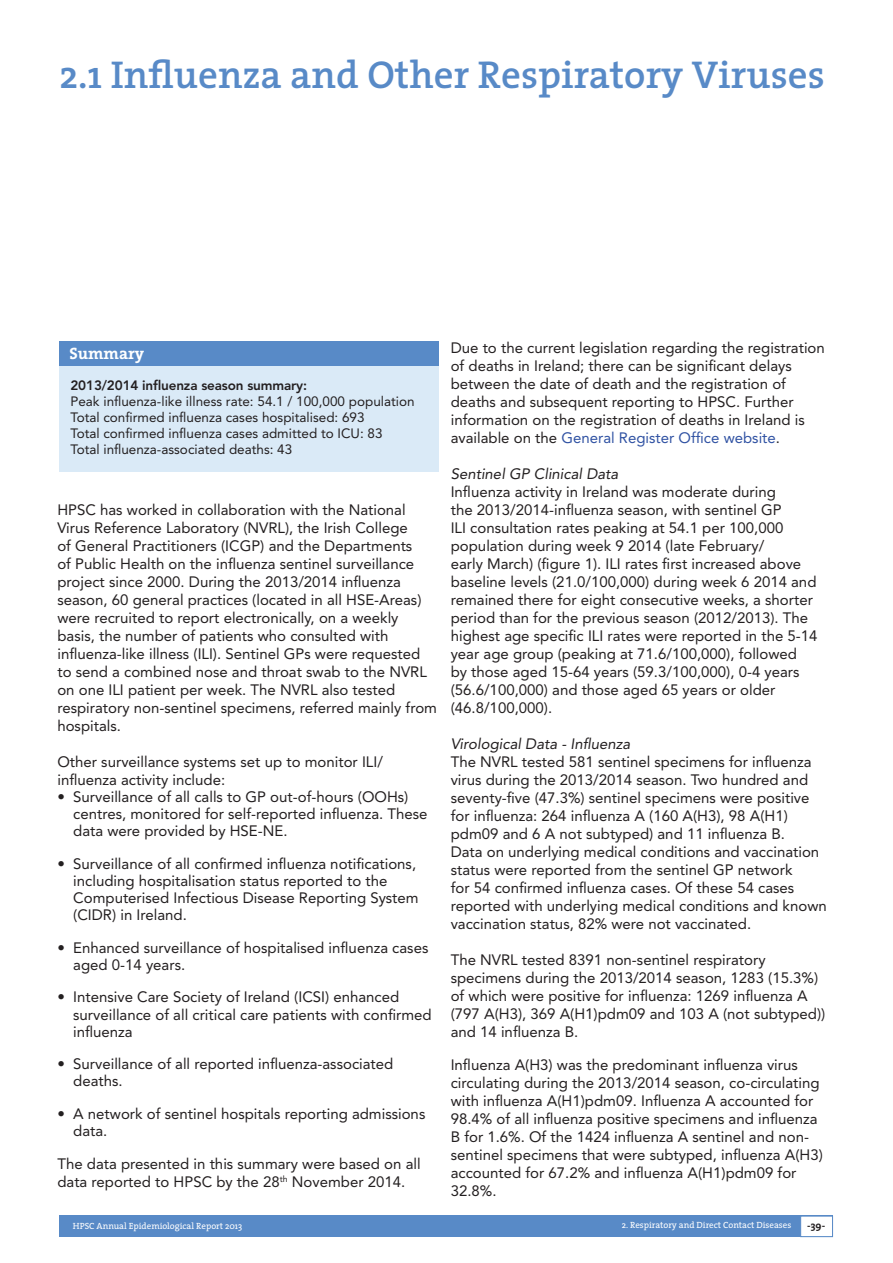
<style>
.page{position:relative;width:893px;height:1263px;background:#fff}
.page>*{position:absolute;margin:0;border:0;box-sizing:border-box;transform-origin:0 0}
.t1{font:600 39px "The Serif";color:#588ac7}
.t2{font:700 16.5px "The Serif";color:#fff}
.t3{font:15px/18px "Avenir";color:#231f20}
.t4{font:italic 15px "Avenir";color:#231f20}
.t5{font:13.5px/16.2px "Avenir";color:#231f20}
.t6{font:800 13.5px "Avenir";letter-spacing:-.01em;color:#231f20}
.t7{font:700 10.5px "The Serif";color:#231f20}
.t8{font:9px "The Serif";color:#fff}
.s1{color:#3052a3}
</style>
<div class="page">
<div style="left:59px;top:366px;width:380px;height:106px;background:#daeaf7"></div>
<div style="left:59px;top:341px;width:380px;height:25px;background:#588ac7"></div>
<div style="left:60px;top:1216px;width:773px;height:21px;background:#588ac7"></div>
<div style="left:800px;top:1216px;width:33px;height:21px;background:#fff;border:1px solid #588ac7"></div>
<h1 class="t1" style="left:60px;top:42px;width:767px">2.1 Influenza and Other Respiratory Viruses</h1>
<p class="t2" style="left:69px;top:339px;width:76px">Summary</p>
<p class="t6" style="left:70px;top:377px;width:238px">2013/2014 influenza season summary:</p>
<p class="t5" style="left:70px;top:393px;width:346px">Peak influenza-like illness rate: 54.1 / 100,000 population Total confirmed influenza cases hospitalised: 693<br>Total confirmed influenza cases admitted to ICU: 83<br>Total influenza-associated deaths: 43</p>
<p class="t3" style="left:57px;top:500px;width:381px">HPSC has worked in collaboration with the National Virus Reference Laboratory (NVRL), the Irish College<br>of General Practitioners (ICGP) and the Departments<br>of Public Health on the influenza sentinel surveillance project since 2000. During the 2013/2014 influenza season, 60 general practices (located in all HSE-Areas) were recruited to report electronically, on a weekly basis, the number of patients who consulted with influenza-like illness (ILI). Sentinel GPs were requested to send a combined nose and throat swab to the NVRL on one ILI patient per week. The NVRL also tested respiratory non-sentinel specimens, referred mainly from hospitals.</p>
<p class="t3" style="left:57px;top:752px;width:327px">Other surveillance systems set up to monitor ILI/ influenza activity include:</p>
<p class="t3" style="left:73px;top:788px;width:356px;line-height:17.2px;text-indent:-16px">• Surveillance of all calls to GP out-of-hours (OOHs) centres, monitored for self-reported influenza. These data were provided by HSE-NE.</p>
<p class="t3" style="left:73px;top:855px;width:347px;line-height:17.2px;text-indent:-16px">• Surveillance of all confirmed influenza notifications, including hospitalisation status reported to the Computerised Infectious Disease Reporting System (CIDR) in Ireland.</p>
<p class="t3" style="left:73px;top:939px;width:357px;line-height:17.2px;text-indent:-16px">• Enhanced surveillance of hospitalised influenza cases aged 0-14 years.</p>
<p class="t3" style="left:73px;top:988px;width:360px;line-height:17.2px;text-indent:-16px">• Intensive Care Society of Ireland (ICSI) enhanced surveillance of all critical care patients with confirmed influenza</p>
<p class="t3" style="left:73px;top:1055px;width:322px;line-height:17.2px;text-indent:-16px">• Surveillance of all reported influenza-associated deaths.</p>
<p class="t3" style="left:73px;top:1105px;width:354px;line-height:17.2px;text-indent:-16px">• A network of sentinel hospitals reporting admissions data.</p>
<p class="t3" style="left:57px;top:1154px;width:365px">The data presented in this summary were based on all data reported to HPSC by the 28<sup>th</sup> November 2014.</p>
<p class="t3" style="left:451px;top:338px;width:376px">Due to the current legislation regarding the registration of deaths in Ireland; there can be significant delays between the date of death and the registration of deaths and subsequent reporting to HPSC. Further information on the registration of deaths in Ireland is available on the <span class="s1">General Register Office website</span>.</p>
<p class="t4" style="left:451px;top:465px;width:169px">Sentinel GP Clinical Data</p>
<p class="t3" style="left:451px;top:482px;width:368px">Influenza activity in Ireland was moderate during<br>the 2013/2014-influenza season, with sentinel GP<br>ILI consultation rates peaking at 54.1 per 100,000 population during week 9 2014 (late February/<br>early March) (figure 1). ILI rates first increased above baseline levels (21.0/100,000) during week 6 2014 and remained there for eight consecutive weeks, a shorter period than for the previous season (2012/2013). The highest age specific ILI rates were reported in the 5-14 year age group (peaking at 71.6/100,000), followed<br>by those aged 15-64 years (59.3/100,000), 0-4 years (56.6/100,000) and those aged 65 years or older (46.8/100,000).</p>
<p class="t4" style="left:451px;top:735px;width:181px">Virological Data - Influenza</p>
<p class="t3" style="left:451px;top:752px;width:378px">The NVRL tested 581 sentinel specimens for influenza virus during the 2013/2014 season. Two hundred and seventy-five (47.3%) sentinel specimens were positive for influenza: 264 influenza A (160 A(H3), 98 A(H1) pdm09 and 6 A not subtyped) and 11 influenza B.<br>Data on underlying medical conditions and vaccination status were reported from the sentinel GP network<br>for 54 confirmed influenza cases. Of these 54 cases reported with underlying medical conditions and known vaccination status, 82% were not vaccinated.</p>
<p class="t3" style="left:451px;top:950px;width:376px">The NVRL tested 8391 non-sentinel respiratory specimens during the 2013/2014 season, 1283 (15.3%) of which were positive for influenza: 1269 influenza A (797 A(H3), 369 A(H1)pdm09 and 103 A (not subtyped)) and 14 influenza B.</p>
<p class="t3" style="left:451px;top:1055px;width:374px">Influenza A(H3) was the predominant influenza virus circulating during the 2013/2014 season, co-circulating with influenza A(H1)pdm09. Influenza A accounted for 98.4% of all influenza positive specimens and influenza B for 1.6%. Of the 1424 influenza A sentinel and non&shy;sentinel specimens that were subtyped, influenza A(H3) accounted for 67.2% and influenza A(H1)pdm09 for 32.8%.</p>
<p class="t8" style="left:73px;top:1218px;width:171px">HPSC Annual Epidemiological Report 2013</p>
<p class="t8" style="left:622px;top:1218px;width:171px">2. Respiratory and Direct Contact Diseases</p>
<p class="t7" style="left:807px;top:1217px;width:19px">-39-</p>
</div>
